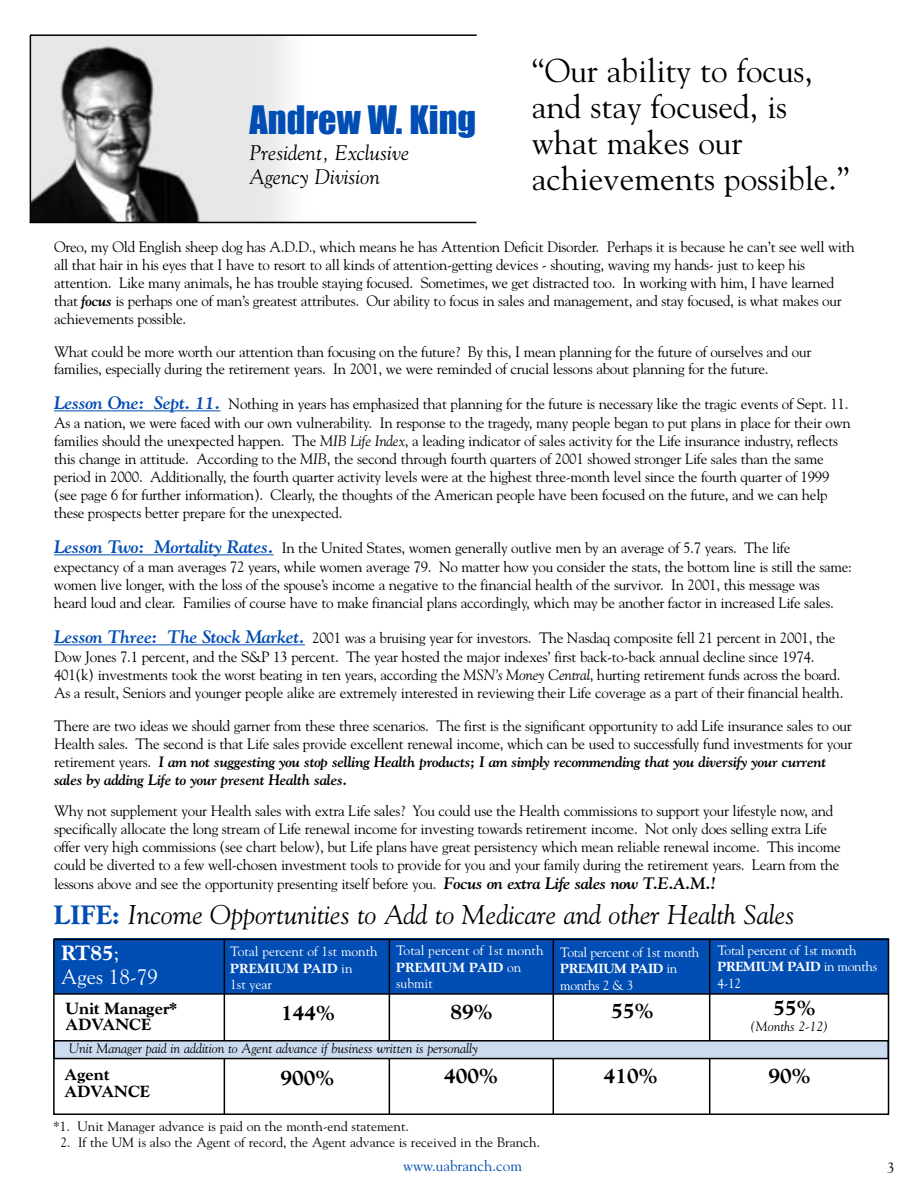
<style>
.page{position:relative;width:918px;height:1188px;background:#fff}
.page>*{position:absolute;margin:0;border:0;box-sizing:border-box;transform-origin:0 0}
.t1{font:36px "Impact";color:#004db4}
.t2{font:33px/36px "Goudy";color:#000}
.t3{font:italic 27px "Goudy";color:#000}
.t4{font:italic 21px/24px "Goudy";color:#000}
.t5{font:800 21px "Goudy";color:#000}
.t6{font:21px/24px "Goudy";color:#fff}
.t7{font:800 16.5px/16.5px "Goudy";color:#000}
.t8{font:15px/18.1px "Goudy";letter-spacing:-.02em;color:#000}
.t9{font:15px "Goudy";color:#004db4}
.t10{font:13.5px/16.5px "Goudy";letter-spacing:-.015em;color:#fff}
.t11{font:13.5px "Goudy";color:#000}
.t12{font:italic 13.5px "Goudy";color:#000}
.s1{font-weight:700;font-style:italic}
.s2{font-weight:700;font-style:italic;font-size:18px;color:#004db4}
.s3{font-style:italic}
.s4{font-weight:700;font-style:italic;font-size:16.5px}
.s5{font-weight:800;font-style:normal;color:#004db4}
.s6{font-weight:800}
</style>
<div class="page">
<div style="left:54px;top:939px;width:835px;height:55px;background:#004db4"></div>
<hr style="left:709px;top:939px;width:1px;height:175px;background:#000">
<hr style="left:553px;top:939px;width:1px;height:175px;background:#000">
<hr style="left:389px;top:939px;width:1px;height:175px;background:#000">
<hr style="left:224px;top:939px;width:1px;height:175px;background:#000">
<div style="left:53px;top:939px;width:836px;height:176px;border:2px solid #000"></div>
<div style="left:54px;top:1041px;width:834px;height:18px;background:#ccdcf0"></div>
<div style="left:53px;top:1040px;width:836px;height:19px;border:2px solid #000"></div>
<img style="left:31px;top:36px;width:415px;height:186px">
<hr style="left:54px;top:410px;width:167px;height:1px;background:#004db4">
<hr style="left:54px;top:554px;width:64px;height:1px;background:#004db4">
<hr style="left:118px;top:554px;width:67px;height:1px;background:#004db4">
<hr style="left:185px;top:554px;width:89px;height:1px;background:#004db4">
<hr style="left:54px;top:644px;width:82px;height:1px;background:#004db4">
<hr style="left:136px;top:644px;width:169px;height:1px;background:#004db4">
<hr style="left:54px;top:993px;width:835px;height:2px;background:#000">
<hr style="left:30px;top:35px;width:1px;height:187px;background:#000">
<hr style="left:30px;top:222px;width:446px;height:1px;background:#000">
<hr style="left:30px;top:34px;width:447px;height:2px;background:#000">
<h1 class="t1" style="left:250px;top:98px;width:228px">Andrew W. King</h1>
<h3 class="t4" style="left:250px;top:142px;width:161px">President, Exclusive<br>Agency Division</h3>
<h2 class="t2" style="left:532px;top:55px;width:319px">“Our ability to focus, and stay focused, is what makes our achievements possible.”</h2>
<p class="t8" style="left:54px;top:239px;width:802px">Oreo, my Old English sheep dog has A.D.D., which means he has Attention Deficit Disorder. Perhaps it is because he can’t see well with all that hair in his eyes that I have to resort to all kinds of attention-getting devices - shouting, waving my hands- just to keep his attention. Like many animals, he has trouble staying focused. Sometimes, we get distracted too. In working with him, I have learned that <span class="s1">focus</span> is perhaps one of man’s greatest attributes. Our ability to focus in sales and management, and stay focused, is what makes our achievements possible.</p>
<p class="t8" style="left:54px;top:345px;width:759px;line-height:16.5px">What could be more worth our attention than focusing on the future? By this, I mean planning for the future of ourselves and our families, especially during the retirement years. In 2001, we were reminded of crucial lessons about planning for the future.</p>
<p class="t8" style="left:54px;top:396px;width:798px"><span class="s2">Lesson One: Sept. 11.</span> Nothing in years has emphasized that planning for the future is necessary like the tragic events of Sept. 11.<br>As a nation, we were faced with our own vulnerability. In response to the tragedy, many people began to put plans in place for their own families should the unexpected happen. The <span class="s3">MIB Life Index</span>, a leading indicator of sales activity for the Life insurance industry, reflects this change in attitude. According to the <span class="s3">MIB</span>, the second through fourth quarters of 2001 showed stronger Life sales than the same period in 2000. Additionally, the fourth quarter activity levels were at the highest three-month level since the fourth quarter of 1999 (see page 6 for further information). Clearly, the thoughts of the American people have been focused on the future, and we can help these prospects better prepare for the unexpected.</p>
<p class="t8" style="left:54px;top:540px;width:800px"><span class="s2">Lesson Two: Mortality Rates.</span> In the United States, women generally outlive men by an average of 5.7 years. The life expectancy of a man averages 72 years, while women average 79. No matter how you consider the stats, the bottom line is still the same: women live longer, with the loss of the spouse’s income a negative to the financial health of the survivor. In 2001, this message was heard loud and clear. Families of course have to make financial plans accordingly, which may be another factor in increased Life sales.</p>
<p class="t8" style="left:54px;top:630px;width:791px"><span class="s2">Lesson Three: The Stock Market.</span> 2001 was a bruising year for investors. The Nasdaq composite fell 21 percent in 2001, the Dow Jones 7.1 percent, and the S&amp;P 13 percent. The year hosted the major indexes’ first back-to-back annual decline since 1974.<br>401(k) investments took the worst beating in ten years, according the <span class="s3">MSN’s Money Central</span>, hurting retirement funds across the board.<br>As a result, Seniors and younger people alike are extremely interested in reviewing their Life coverage as a part of their financial health.</p>
<p class="t8" style="left:54px;top:718px;width:800px">There are two ideas we should garner from these three scenarios. The first is the significant opportunity to add Life insurance sales to our Health sales. The second is that Life sales provide excellent renewal income, which can be used to successfully fund investments for your retirement years. <span class="s1">I am not suggesting you stop selling Health products; I am simply recommending that you diversify your current sales by adding Life to your present Health sales.</span></p>
<p class="t8" style="left:54px;top:803px;width:788px">Why not supplement your Health sales with extra Life sales? You could use the Health commissions to support your lifestyle now, and specifically allocate the long stream of Life renewal income for investing towards retirement income. Not only does selling extra Life offer very high commissions (see chart below), but Life plans have great persistency which mean reliable renewal income. This income could be diverted to a few well-chosen investment tools to provide for you and your family during the retirement years. Learn from the lessons above and see the opportunity presenting itself before you. <span class="s4">Focus on extra Life sales now T.E.A.M.!</span></p>
<h3 class="t3" style="left:54px;top:904px;width:742px"><span class="s5">LIFE:</span> Income Opportunities to Add to Medicare and other Health Sales</h3>
<p class="t10" style="left:230px;top:944px;width:149px">Total percent of 1st month<br><span class="s6">PREMIUM PAID</span> in<br>1st year</p>
<p class="t10" style="left:396px;top:943px;width:149px">Total percent of 1st month<br><span class="s6">PREMIUM PAID</span> on submit</p>
<p class="t10" style="left:560px;top:945px;width:141px">Total percent of 1st month<br><span class="s6">PREMIUM PAID</span> in months 2 &amp; 3</p>
<p class="t10" style="left:717px;top:943px;width:161px">Total percent of 1st month<br><span class="s6">PREMIUM PAID</span> in months<br>4-12</p>
<p class="t7" style="left:66px;top:1001px;width:113px">Unit Manager*<br>ADVANCE</p>
<p class="t7" style="left:65px;top:1068px;width:87px">Agent<br>ADVANCE</p>
<h3 class="t5" style="left:281px;top:1070px;width:55px">900%</h3>
<h3 class="t5" style="left:444px;top:1067px;width:55px">400%</h3>
<h3 class="t5" style="left:604px;top:1067px;width:55px">410%</h3>
<h3 class="t5" style="left:769px;top:1067px;width:44px">90%</h3>
<h3 class="t6" style="left:61px;top:942px;width:98px"><span class="s6">RT85</span>;<br>Ages 18-79</h3>
<h3 class="t5" style="left:281px;top:1004px;width:55px">144%</h3>
<h3 class="t5" style="left:451px;top:1003px;width:44px">89%</h3>
<h3 class="t5" style="left:774px;top:1000px;width:44px">55%</h3>
<p class="t12" style="left:751px;top:1021px;width:79px">(Months 2-12)</p>
<p class="t12" style="left:69px;top:1043px;width:411px">Unit Manager paid in addition to Agent advance if business written is personally</p>
<h3 class="t5" style="left:612px;top:1003px;width:44px">55%</h3>
<p class="t11" style="left:53px;top:1120px;width:357px">*1. Unit Manager advance is paid on the month-end statement.</p>
<p class="t11" style="left:61px;top:1137px;width:481px">2. If the UM is also the Agent of record, the Agent advance is received in the Branch.</p>
<p class="t9" style="left:403px;top:1160px;width:120px">www.uabranch.com</p>
<p class="t8" style="left:887px;top:1160px;width:9px">3</p>
</div>
